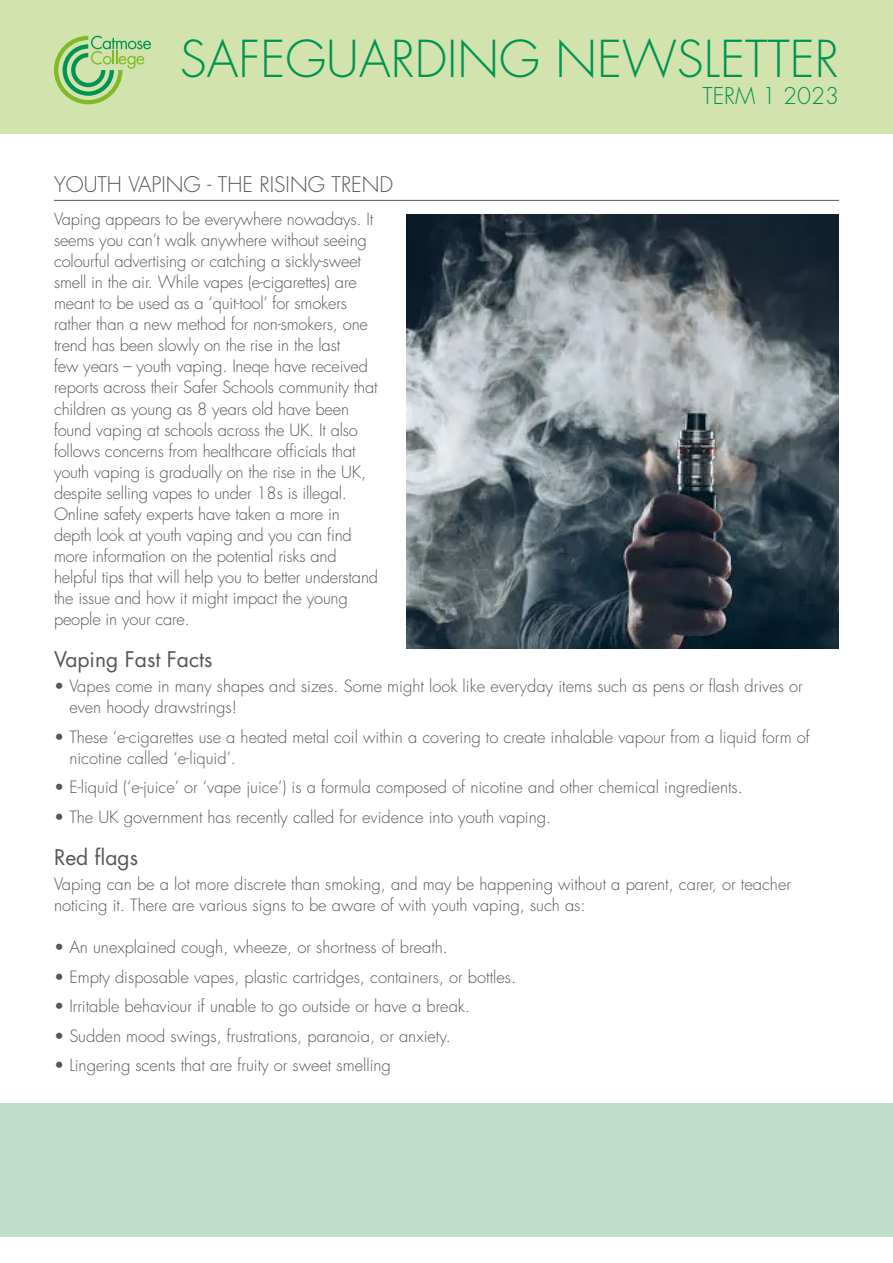
<style>
.page{position:relative;width:893px;height:1263px;background:#fff}
.page>*{position:absolute;margin:0;border:0;box-sizing:border-box;transform-origin:0 0}
.t1{font:300 49.5px "Futura Std";color:#009453}
.t2{font:300 22.5px "Futura Std";color:#009453}
.t3{font:300 21px "Futura Std";color:#575756}
.t4{font:21px "Futura Std";color:#575756}
.t5{font:300 16.5px/21px "Futura Std";color:#575756}
</style>
<div class="page">
<div style="left:0;top:0;width:893px;height:133px;background:#d2e3ae"></div>
<div style="left:0;top:1103px;width:893px;height:133px;background:#bfdecb"></div>
<svg style="left:54px;top:36px;width:97px;height:68px"></svg>
<hr style="left:54px;top:200px;width:785px;height:1px;background:#575756">
<img style="left:406px;top:215px;width:433px;height:433px">
<h1 class="t1" style="left:180px;top:28px;width:661px">SAFEGUARDING NEWSLETTER</h1>
<h2 class="t2" style="left:703px;top:82px;width:138px">TERM 1 2023</h2>
<p class="t3" style="left:54px;top:171px;width:341px">YOUTH VAPING - THE RISING TREND</p>
<p class="t5" style="left:54px;top:209px;width:326px">Vaping appears to be everywhere nowadays. It seems you can’t walk anywhere without seeing colourful advertising or catching a sickly-sweet smell in the air. While vapes (e-cigarettes) are meant to be used as a ‘quit-tool’ for smokers rather than a new method for non-smokers, one trend has been slowly on the rise in the last<br>few years – youth vaping. Ineqe have received reports across their Safer Schools community that children as young as 8 years old have been found vaping at schools across the UK. It also follows concerns from healthcare officials that youth vaping is gradually on the rise in the UK, despite selling vapes to under 18s is illegal.<br>Online safety experts have taken a more in depth look at youth vaping and you can find more information on the potential risks and helpful tips that will help you to better understand the issue and how it might impact the young people in your care.</p>
<p class="t4" style="left:54px;top:646px;width:160px">Vaping Fast Facts</p>
<p class="t5" style="left:69px;top:676px;width:735px;text-indent:-15px">• Vapes come in many shapes and sizes. Some might look like everyday items such as pens or flash drives or even hoody drawstrings!</p>
<p class="t5" style="left:69px;top:726px;width:742px;text-indent:-15px">• These ‘e-cigarettes use a heated metal coil within a covering to create inhalable vapour from a liquid form of nicotine called ‘e-liquid’.</p>
<p class="t5" style="left:54px;top:777px;width:690px">• E-liquid (‘e-juice’ or ‘vape juice’) is a formula composed of nicotine and other chemical ingredients.</p>
<p class="t5" style="left:54px;top:806px;width:499px">• The UK government has recently called for evidence into youth vaping.</p>
<p class="t4" style="left:54px;top:844px;width:86px">Red flags</p>
<p class="t5" style="left:54px;top:874px;width:738px">Vaping can be a lot more discrete than smoking, and may be happening without a parent, carer, or teacher noticing it. There are various signs to be aware of with youth vaping, such as:</p>
<p class="t5" style="left:54px;top:937px;width:396px">• An unexplained cough, wheeze, or shortness of breath.</p>
<p class="t5" style="left:54px;top:967px;width:464px">• Empty disposable vapes, plastic cartridges, containers, or bottles.</p>
<p class="t5" style="left:54px;top:996px;width:418px">• Irritable behaviour if unable to go outside or have a break.</p>
<p class="t5" style="left:54px;top:1026px;width:398px">• Sudden mood swings, frustrations, paranoia, or anxiety.</p>
<p class="t5" style="left:54px;top:1055px;width:338px">• Lingering scents that are fruity or sweet smelling</p>
</div>
